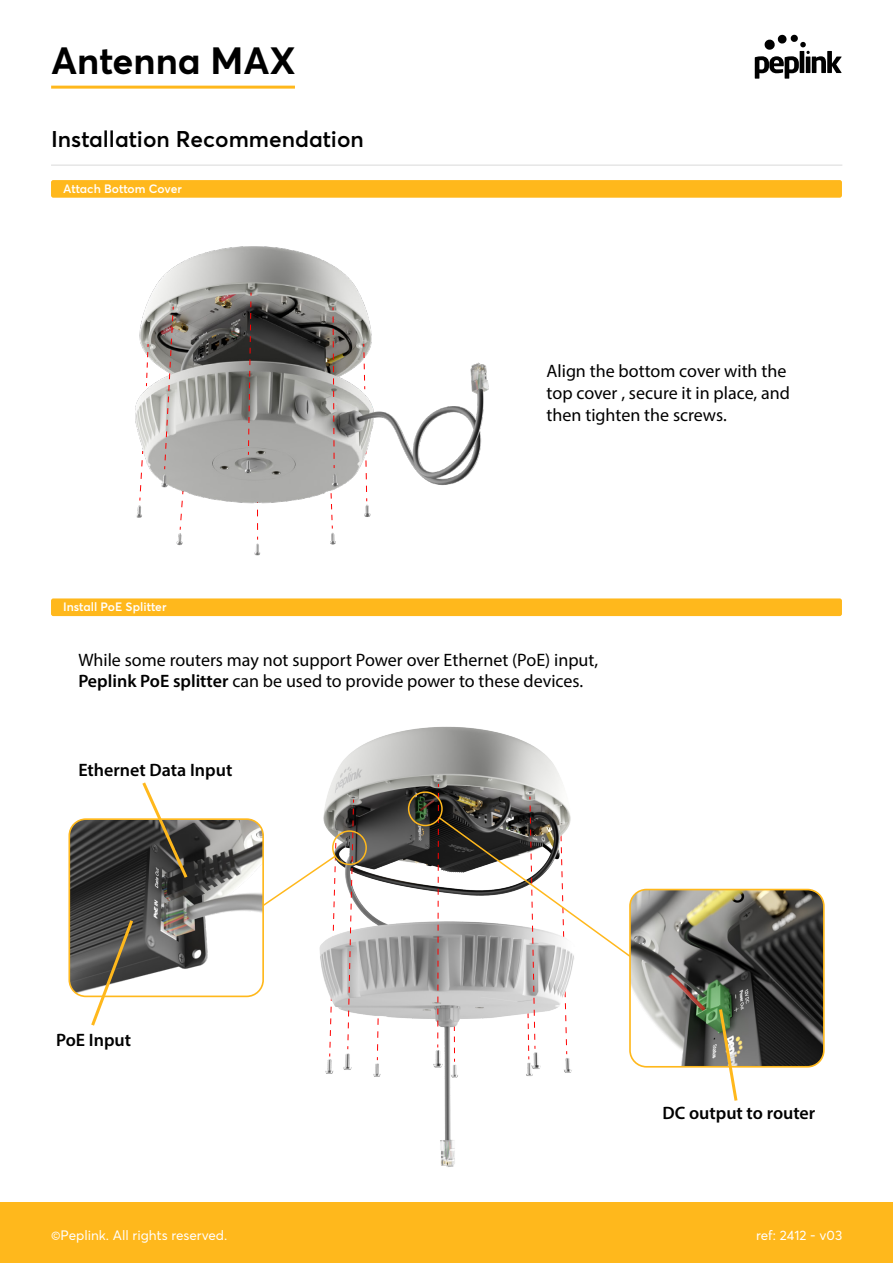
<style>
.page{position:relative;width:893px;height:1263px;background:#fff}
.page>*{position:absolute;margin:0;border:0;box-sizing:border-box;transform-origin:0 0}
.t1{font:700 37.5px "Averta";color:#000}
.t2{font:600 22.5px "Averta";color:#000}
.t3{font:18px/21.6px "Myriad Pro";color:#000}
.t4{font:600 18px "Myriad Pro";color:#000}
.t5{font:13.5px "Averta";color:#fff}
.t6{font:600 12px "Averta";color:#fff}
.s1{font-weight:600}
</style>
<div class="page">
<div style="left:0;top:1203px;width:892px;height:60px;background:#ffb81c"></div>
<svg style="left:754px;top:34px;width:87px;height:45px"></svg>
<hr style="left:51px;top:164px;width:791px;height:2px;background:#e6e6e6">
<div style="left:51px;top:180px;width:791px;height:18px;background:#ffb81c;border-radius:2px"></div>
<div style="left:51px;top:598px;width:791px;height:18px;background:#ffb81c;border-radius:2px"></div>
<img style="left:174px;top:726px;width:559px;height:477px">
<svg style="left:347px;top:800px;width:7px;height:249px"></svg>
<img style="left:71px;top:819px;width:192px;height:177px">
<div style="left:68px;top:818px;width:196px;height:179px;border:2px solid #ffb81c;border-radius:16px"></div>
<img style="left:630px;top:890px;width:193px;height:177px">
<div style="left:629px;top:889px;width:195px;height:179px;border:2px solid #ffb81c;border-radius:16px"></div>
<img style="left:51px;top:196px;width:598px;height:360px">
<svg style="left:164px;top:307px;width:10px;height:162px"></svg>
<svg style="left:248px;top:293px;width:4px;height:162px"></svg>
<svg style="left:332px;top:307px;width:3px;height:161px"></svg>
<svg style="left:363px;top:344px;width:2px;height:45px"></svg>
<svg style="left:146px;top:344px;width:3px;height:42px"></svg>
<svg style="left:437px;top:784px;width:195px;height:278px"></svg>
<div style="left:332px;top:830px;width:35px;height:35px;border:2px solid #ffb81c;border-radius:50%"></div>
<div style="left:408px;top:791px;width:35px;height:35px;border:2px solid #ffb81c;border-radius:50%"></div>
<svg style="left:261px;top:834px;width:76px;height:214px"></svg>
<svg style="left:140px;top:779px;width:50px;height:102px"></svg>
<svg style="left:89px;top:917px;width:46px;height:109px"></svg>
<svg style="left:717px;top:1006px;width:22px;height:98px"></svg>
<hr style="left:51px;top:86px;width:244px;height:3px;background:#ffb81c">
<h1 class="t1" style="left:51px;top:37px;width:246px">Antenna MAX</h1>
<p class="t2" style="left:51px;top:125px;width:314px">Installation Recommendation</p>
<p class="t6" style="left:63px;top:181px;width:120px">Attach Bottom Cover</p>
<p class="t6" style="left:63px;top:599px;width:105px">Install PoE Splitter</p>
<p class="t3" style="left:546px;top:360px;width:245px">Align the bottom cover with the top cover , secure it in place, and then tighten the screws.</p>
<p class="t3" style="left:78px;top:649px;width:521px">While some routers may not support Power over Ethernet (PoE) input,<br><span class="s1">Peplink PoE splitter</span> can be used to provide power to these devices.</p>
<p class="t4" style="left:78px;top:758px;width:155px">Ethernet Data Input</p>
<p class="t4" style="left:56px;top:1029px;width:77px">PoE Input</p>
<p class="t4" style="left:662px;top:1101px;width:154px">DC output to router</p>
<p class="t5" style="left:51px;top:1226px;width:178px">©Peplink. All rights reserved.</p>
<p class="t5" style="left:756px;top:1226px;width:88px">ref: 2412 - v03</p>
</div>
